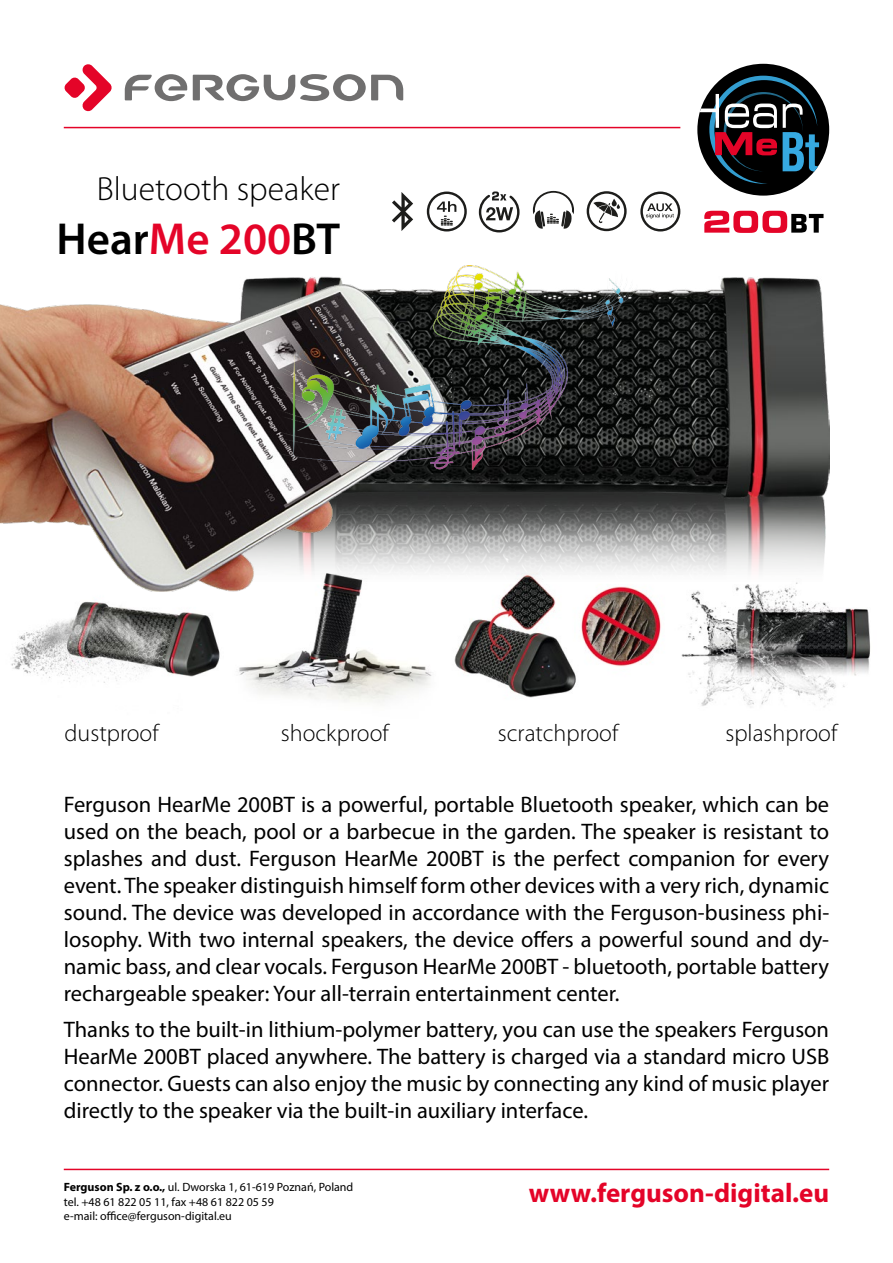
<style>
.page{position:relative;width:893px;height:1263px;background:#fff}
.page>*{position:absolute;margin:0;border:0;box-sizing:border-box;transform-origin:0 0}
.t1{font:600 45px "Myriad Pro";color:#000}
.t2{font:300 33.6px "Myriad Pro";color:#000}
.t3{font:700 27px "Myriad Pro";color:#e40428}
.t4{font:300 24px "Myriad Pro";color:#000}
.t5{font:22.5px/27px "Myriad Pro";color:#000;text-align:justify}
.t6{font:12px/14.4px "Myriad Pro";color:#000}
.s1{color:#e40428}
.s2{font-weight:700}
</style>
<div class="page">
<hr style="left:64px;top:127px;width:616px;height:1px;background:#e40428">
<svg style="left:64px;top:64px;width:48px;height:48px"></svg>
<svg style="left:125px;top:74px;width:62px;height:27px"></svg>
<svg style="left:193px;top:74px;width:210px;height:27px"></svg>
<hr style="left:64px;top:1169px;width:765px;height:1px;background:#e40428">
<div style="left:697px;top:64px;width:132px;height:132px;background:#000;border-radius:50%"></div>
<svg style="left:700px;top:76px;width:119px;height:108px"></svg>
<svg style="left:704px;top:211px;width:119px;height:22px"></svg>
<img style="left:11px;top:582px;width:860px;height:126px">
<img style="left:243px;top:277px;width:586px;height:305px">
<img style="left:0;top:285px;width:446px;height:307px">
<svg style="left:392px;top:192px;width:21px;height:39px"></svg>
<svg style="left:533px;top:191px;width:41px;height:38px"></svg>
<div style="left:427px;top:192px;width:40px;height:39px;border:2px solid #1d1d1b;border-radius:50%"></div>
<svg style="left:437px;top:201px;width:19px;height:25px"></svg>
<div style="left:587px;top:191px;width:40px;height:40px;border:2px solid #1d1d1b;border-radius:50%"></div>
<svg style="left:593px;top:199px;width:27px;height:25px"></svg>
<svg style="left:478px;top:191px;width:42px;height:42px"></svg>
<div style="left:640px;top:192px;width:40px;height:39px;border:2px solid #1d1d1b;border-radius:50%"></div>
<svg style="left:646px;top:203px;width:28px;height:15px"></svg>
<img style="left:276px;top:266px;width:362px;height:204px">
<h2 class="t2" style="left:97px;top:171px;width:245px">Bluetooth speaker</h2>
<h1 class="t1" style="left:57px;top:211px;width:285px">Hear<span class="s1">Me 200</span>BT</h1>
<p class="t4" style="left:65px;top:720px;width:96px">dustproof</p>
<p class="t4" style="left:281px;top:720px;width:109px">shockproof</p>
<p class="t4" style="left:498px;top:720px;width:122px">scratchproof</p>
<p class="t4" style="left:725px;top:720px;width:113px">splashproof</p>
<p class="t5" style="left:64px;top:791px;width:767px">Ferguson HearMe 200BT is a powerful, portable Bluetooth speaker, which can be used on the beach, pool or a barbecue in the garden. The speaker is resistant to splashes and dust. Ferguson HearMe 200BT is the perfect companion for every event. The speaker distinguish himself form other devices with a very rich, dynamic sound. The device was developed in accordance with the Ferguson-business phi&shy;losophy. With two internal speakers, the device offers a powerful sound and dy&shy;namic bass, and clear vocals. Ferguson HearMe 200BT - bluetooth, portable battery rechargeable speaker: Your all-terrain entertainment center.</p>
<p class="t5" style="left:64px;top:1015px;width:767px">Thanks to the built-in lithium-polymer battery, you can use the speakers Ferguson HearMe 200BT placed anywhere. The battery is charged via a standard micro USB connector. Guests can also enjoy the music by connecting any kind of music player directly to the speaker via the built-in auxiliary interface.</p>
<p class="t6" style="left:64px;top:1180px;width:291px"><span class="s2">Ferguson Sp. z o.o.,</span> ul. Dworska 1, 61-619 Poznań, Poland tel. +48 61 822 05 11, fax +48 61 822 05 59<br>e-mail: office@ferguson-digital.eu</p>
<p class="t3" style="left:529px;top:1176px;width:302px">www.ferguson-digital.eu</p>
</div>
